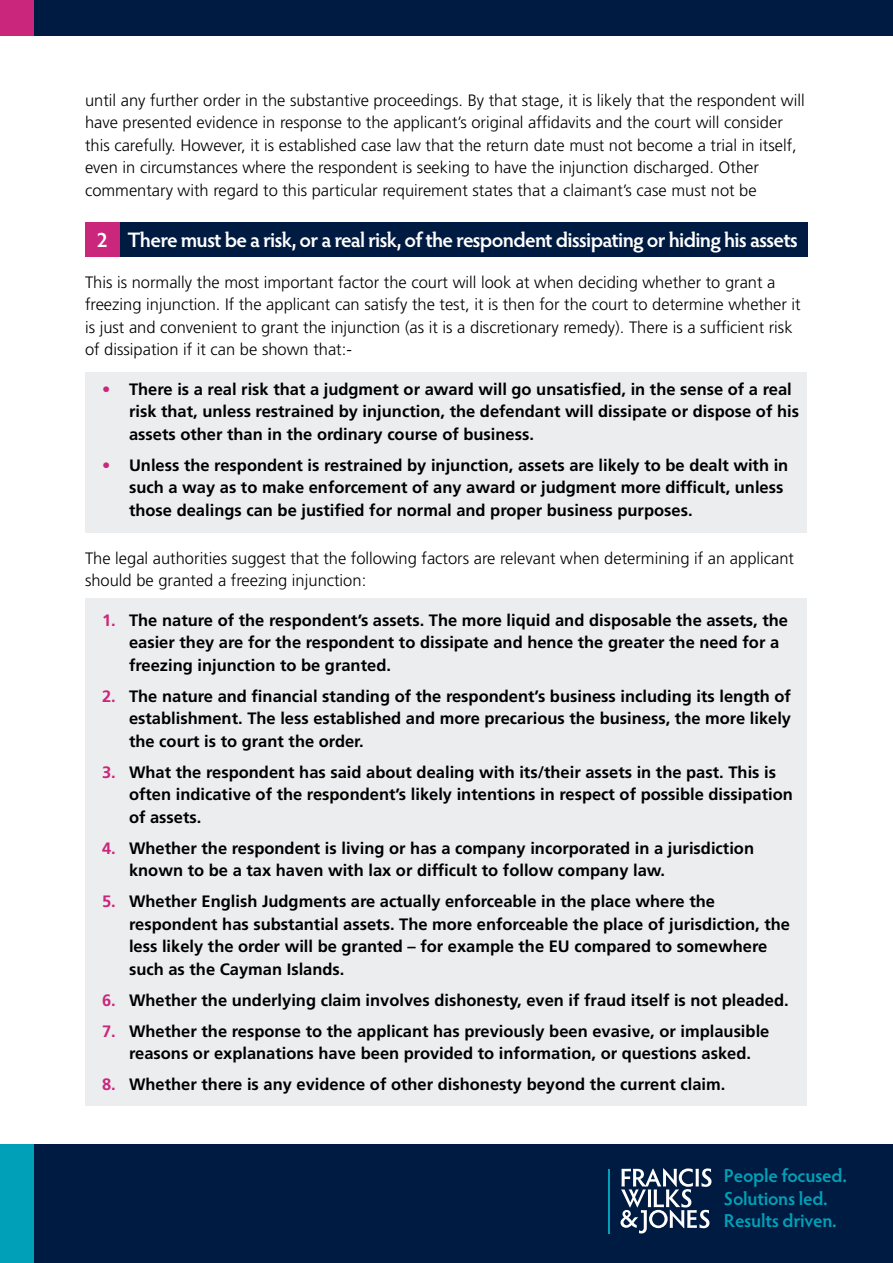
<style>
.page{position:relative;width:893px;height:1263px;background:#fff}
.page>*{position:absolute;margin:0;border:0;box-sizing:border-box;transform-origin:0 0}
.t1{font:600 21px "Hypatia Sans Pro";letter-spacing:-.04em;color:#fff}
.t2{font:600 18.75px/22.6px "Hypatia Sans Pro";letter-spacing:-.015em;color:#00a1b8}
.t3{font:700 16.5px/22.5px "Frutiger LT Std";color:#000}
.t4{font:300 16.5px/22.5px "Frutiger LT Std";color:#000}
.s1{color:#ca267b}
</style>
<div class="page">
<div style="left:0;top:1144px;width:893px;height:119px;background:#001b41"></div>
<div style="left:0;top:1144px;width:34px;height:119px;background:#00a1b8"></div>
<svg style="left:620px;top:1168px;width:91px;height:65px"></svg>
<hr style="left:608px;top:1169px;width:2px;height:65px;background:#00a1b8">
<div style="left:0;top:0;width:893px;height:36px;background:#001b41"></div>
<div style="left:0;top:0;width:34px;height:36px;background:#ca267b"></div>
<div style="left:85px;top:372px;width:722px;height:160px;background:#ecedee"></div>
<div style="left:85px;top:598px;width:722px;height:508px;background:#ecedee"></div>
<div style="left:119px;top:223px;width:689px;height:34px;background:#001b41"></div>
<div style="left:85px;top:223px;width:34px;height:34px;background:#ca267b"></div>
<p class="t4" style="left:85px;top:89px;width:721px">until any further order in the substantive proceedings. By that stage, it is likely that the respondent will have presented evidence in response to the applicant’s original affidavits and the court will consider this carefully. However, it is established case law that the return date must not become a trial in itself, even in circumstances where the respondent is seeking to have the injunction discharged. Other commentary with regard to this particular requirement states that a claimant’s case must not be</p>
<p class="t1" style="left:96px;top:226px;width:703px">2 There must be a risk, or a real risk, of the respondent dissipating or hiding his assets</p>
<p class="t4" style="left:85px;top:271px;width:717px">This is normally the most important factor the court will look at when deciding whether to grant a freezing injunction. If the applicant can satisfy the test, it is then for the court to determine whether it is just and convenient to grant the injunction (as it is a discretionary remedy). There is a sufficient risk of dissipation if it can be shown that:-</p>
<p class="t3" style="left:129px;top:378px;width:671px;text-indent:-27px"><span class="s1">•</span> There is a real risk that a judgment or award will go unsatisfied, in the sense of a real risk that, unless restrained by injunction, the defendant will dissipate or dispose of his assets other than in the ordinary course of business.</p>
<p class="t3" style="left:129px;top:454px;width:661px;text-indent:-27px"><span class="s1">•</span> Unless the respondent is restrained by injunction, assets are likely to be dealt with in such a way as to make enforcement of any award or judgment more difficult, unless those dealings can be justified for normal and proper business purposes.</p>
<p class="t4" style="left:85px;top:547px;width:710px">The legal authorities suggest that the following factors are relevant when determining if an applicant should be granted a freezing injunction:</p>
<p class="t3" style="left:129px;top:609px;width:660px;text-indent:-27px"><span class="s1">1.</span> The nature of the respondent’s assets. The more liquid and disposable the assets, the easier they are for the respondent to dissipate and hence the greater the need for a freezing injunction to be granted.</p>
<p class="t3" style="left:129px;top:685px;width:663px;text-align:justify;text-indent:-27px"><span class="s1">2.</span> The nature and financial standing of the respondent’s business including its length of establishment. The less established and more precarious the business, the more likely the court is to grant the order.</p>
<p class="t3" style="left:129px;top:761px;width:665px;text-indent:-27px"><span class="s1">3.</span> What the respondent has said about dealing with its/their assets in the past. This is often indicative of the respondent’s likely intentions in respect of possible dissipation of assets.</p>
<p class="t3" style="left:129px;top:837px;width:626px;text-indent:-27px"><span class="s1">4.</span> Whether the respondent is living or has a company incorporated in a jurisdiction known to be a tax haven with lax or difficult to follow company law.</p>
<p class="t3" style="left:129px;top:890px;width:663px;text-indent:-27px"><span class="s1">5.</span> Whether English Judgments are actually enforceable in the place where the respondent has substantial assets. The more enforceable the place of jurisdiction, the less likely the order will be granted – for example the EU compared to somewhere such as the Cayman Islands.</p>
<p class="t3" style="left:102px;top:989px;width:688px"><span class="s1">6.</span> Whether the underlying claim involves dishonesty, even if fraud itself is not pleaded.</p>
<p class="t3" style="left:102px;top:1020px;width:669px;text-align:center"><span class="s1">7.</span> Whether the response to the applicant has previously been evasive, or implausible reasons or explanations have been provided to information, or questions asked.</p>
<p class="t3" style="left:102px;top:1073px;width:625px"><span class="s1">8.</span> Whether there is any evidence of other dishonesty beyond the current claim.</p>
<p class="t2" style="left:724px;top:1164px;width:124px">People focused.<br>Solutions led.<br>Results driven.</p>
</div>
